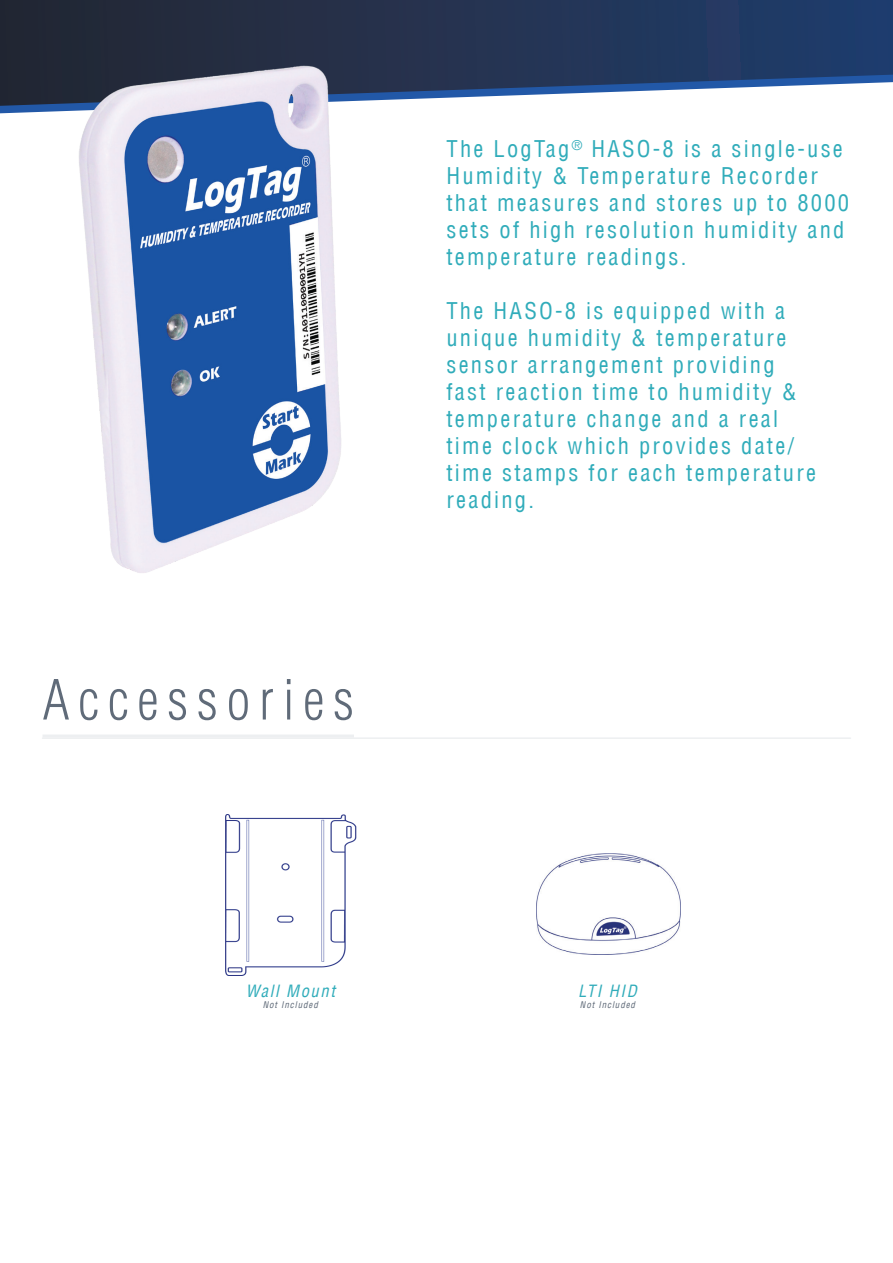
<style>
.page{position:relative;width:893px;height:1263px;background:#fff}
.page>*{position:absolute;margin:0;border:0;box-sizing:border-box;transform-origin:0 0}
.t1{font:300 condensed 54px "Helvetica LT";letter-spacing:.16em;color:#606b79}
.t2{font:condensed 22.5px/27px "Helvetica LT";letter-spacing:.1em;color:#30acba}
.t3{font:italic condensed 16.5px "Helvetica LT";letter-spacing:.1em;color:#30acba}
.t4{font:italic condensed 9px "Helvetica LT";letter-spacing:.1em;color:#606b79}
</style>
<div class="page">
<svg style="left:0;top:0;width:893px;height:106px;background:#394a68"></svg>
<hr style="left:43px;top:737px;width:807px;height:2px;background:#edeff1">
<hr style="left:43px;top:734px;width:311px;height:3px;background:#edeff1">
<img style="left:36px;top:43px;width:370px;height:530px">
<img style="left:536px;top:854px;width:144px;height:100px">
<img style="left:225px;top:814px;width:132px;height:162px">
<h1 class="t1" style="left:43px;top:666px;width:313px">Accessories</h1>
<p class="t2" style="left:446px;top:135px;width:404px">The LogTag<sup>®</sup> HASO-8 is a single-use<br>Humidity &amp; Temperature Recorder that measures and stores up to 8000 sets of high resolution humidity and temperature readings.</p>
<p class="t2" style="left:446px;top:297px;width:371px">The HASO-8 is equipped with a unique humidity &amp; temperature sensor arrangement providing fast reaction time to humidity &amp; temperature change and a real time clock which provides date/ time stamps for each temperature reading.</p>
<p class="t3" style="left:246px;top:981px;width:91px">Wall Mount</p>
<p class="t4" style="left:263px;top:999px;width:57px">Not Included</p>
<p class="t3" style="left:578px;top:981px;width:60px">LTI HID</p>
<p class="t4" style="left:580px;top:999px;width:57px">Not Included</p>
</div>
